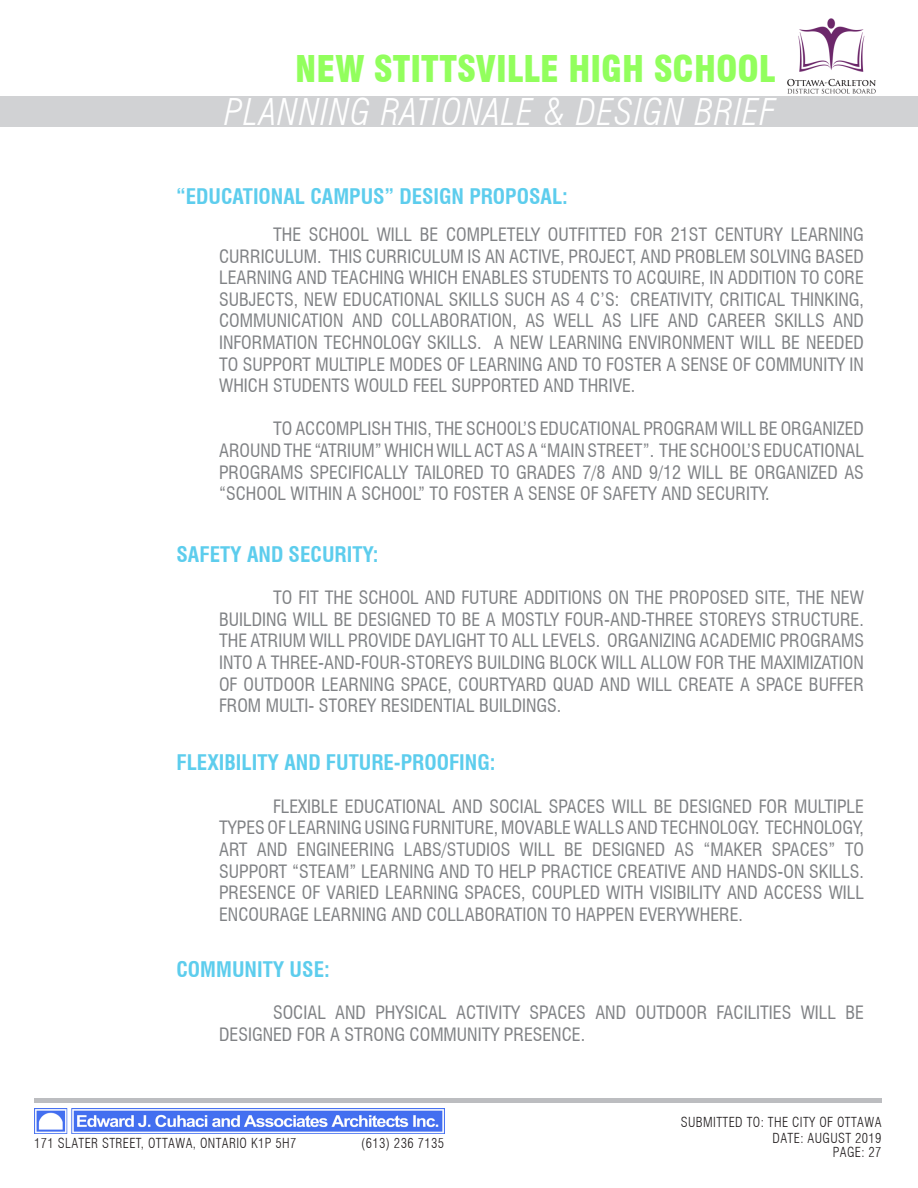
<style>
.page{position:relative;width:918px;height:1188px;background:#fff}
.page>*{position:absolute;margin:0;border:0;box-sizing:border-box;transform-origin:0 0}
.t1{font:italic 300 condensed 36px "Swiss 721 BT";letter-spacing:.03em;color:#fff}
.t2{font:900 condensed 36px "Swiss 721 BT";color:#92ff5d}
.t3{font:700 condensed 21px "Swiss 721 BT";color:#5dcded}
.t4{font:condensed 18px/21.6px "Swiss 721 BT";color:#808285;text-align:justify}
.t5{font:300 condensed 13.5px/16.2px "Swiss 721 BT";letter-spacing:.03em;color:#231f20;text-align:right}
</style>
<div class="page">
<hr style="left:34px;top:1098px;width:848px;height:4px;background:#bcbdc0">
<div style="left:0;top:96px;width:918px;height:31px;background:#d1d2d4"></div>
<img style="left:787px;top:18px;width:89px;height:76px">
<img style="left:34px;top:1108px;width:410px;height:26px">
<h1 class="t2" style="left:295px;top:49px;width:482px">NEW STITTSVILLE HIGH SCHOOL</h1>
<h1 class="t1" style="left:224px;top:92px;width:553px">PLANNING RATIONALE &amp; DESIGN BRIEF</h1>
<p class="t3" style="left:176px;top:188px;width:393px">“EDUCATIONAL CAMPUS” DESIGN PROPOSAL:</p>
<p class="t4" style="left:219px;top:225px;width:646px;text-indent:54px">THE SCHOOL WILL BE COMPLETELY OUTFITTED FOR 21ST CENTURY LEARNING CURRICULUM. THIS CURRICULUM IS AN ACTIVE, PROJECT, AND PROBLEM SOLVING BASED LEARNING AND TEACHING WHICH ENABLES STUDENTS TO ACQUIRE, IN ADDITION TO CORE SUBJECTS, NEW EDUCATIONAL SKILLS SUCH AS 4 C’S: CREATIVITY, CRITICAL THINKING, COMMUNICATION AND COLLABORATION, AS WELL AS LIFE AND CAREER SKILLS AND INFORMATION TECHNOLOGY SKILLS. A NEW LEARNING ENVIRONMENT WILL BE NEEDED TO SUPPORT MULTIPLE MODES OF LEARNING AND TO FOSTER A SENSE OF COMMUNITY IN WHICH STUDENTS WOULD FEEL SUPPORTED AND THRIVE.</p>
<p class="t4" style="left:219px;top:420px;width:646px;text-indent:54px">TO ACCOMPLISH THIS, THE SCHOOL’S EDUCATIONAL PROGRAM WILL BE ORGANIZED AROUND THE “ATRIUM” WHICH WILL ACT AS A “MAIN STREET”. THE SCHOOL’S EDUCATIONAL PROGRAMS SPECIFICALLY TAILORED TO GRADES 7/8 AND 9/12 WILL BE ORGANIZED AS “SCHOOL WITHIN A SCHOOL” TO FOSTER A SENSE OF SAFETY AND SECURITY.</p>
<p class="t3" style="left:176px;top:546px;width:204px">SAFETY AND SECURITY:</p>
<p class="t4" style="left:219px;top:588px;width:646px;text-indent:54px">TO FIT THE SCHOOL AND FUTURE ADDITIONS ON THE PROPOSED SITE, THE NEW BUILDING WILL BE DESIGNED TO BE A MOSTLY FOUR-AND-THREE STOREYS STRUCTURE.<br>THE ATRIUM WILL PROVIDE DAYLIGHT TO ALL LEVELS. ORGANIZING ACADEMIC PROGRAMS INTO A THREE-AND-FOUR-STOREYS BUILDING BLOCK WILL ALLOW FOR THE MAXIMIZATION OF OUTDOOR LEARNING SPACE, COURTYARD QUAD AND WILL CREATE A SPACE BUFFER FROM MULTI- STOREY RESIDENTIAL BUILDINGS.</p>
<p class="t3" style="left:176px;top:754px;width:321px">FLEXIBILITY AND FUTURE-PROOFING:</p>
<p class="t4" style="left:219px;top:797px;width:646px;text-indent:54px">FLEXIBLE EDUCATIONAL AND SOCIAL SPACES WILL BE DESIGNED FOR MULTIPLE TYPES OF LEARNING USING FURNITURE, MOVABLE WALLS AND TECHNOLOGY. TECHNOLOGY, ART AND ENGINEERING LABS/STUDIOS WILL BE DESIGNED AS “MAKER SPACES” TO SUPPORT “STEAM” LEARNING AND TO HELP PRACTICE CREATIVE AND HANDS-ON SKILLS.<br>PRESENCE OF VARIED LEARNING SPACES, COUPLED WITH VISIBILITY AND ACCESS WILL ENCOURAGE LEARNING AND COLLABORATION TO HAPPEN EVERYWHERE.</p>
<p class="t3" style="left:176px;top:961px;width:155px">COMMUNITY USE:</p>
<p class="t4" style="left:219px;top:1003px;width:646px;text-indent:54px">SOCIAL AND PHYSICAL ACTIVITY SPACES AND OUTDOOR FACILITIES WILL BE<br>DESIGNED FOR A STRONG COMMUNITY PRESENCE.</p>
<p class="t5" style="left:34px;top:1136px;width:264px">171 SLATER STREET, OTTAWA, ONTARIO K1P 5H7</p>
<p class="t5" style="left:361px;top:1136px;width:84px">(613) 236 7135</p>
<p class="t5" style="left:681px;top:1115px;width:202px">SUBMITTED TO: THE CITY OF OTTAWA<br>DATE: AUGUST 2019</p>
<p class="t5" style="left:833px;top:1145px;width:50px">PAGE: 27</p>
</div>
